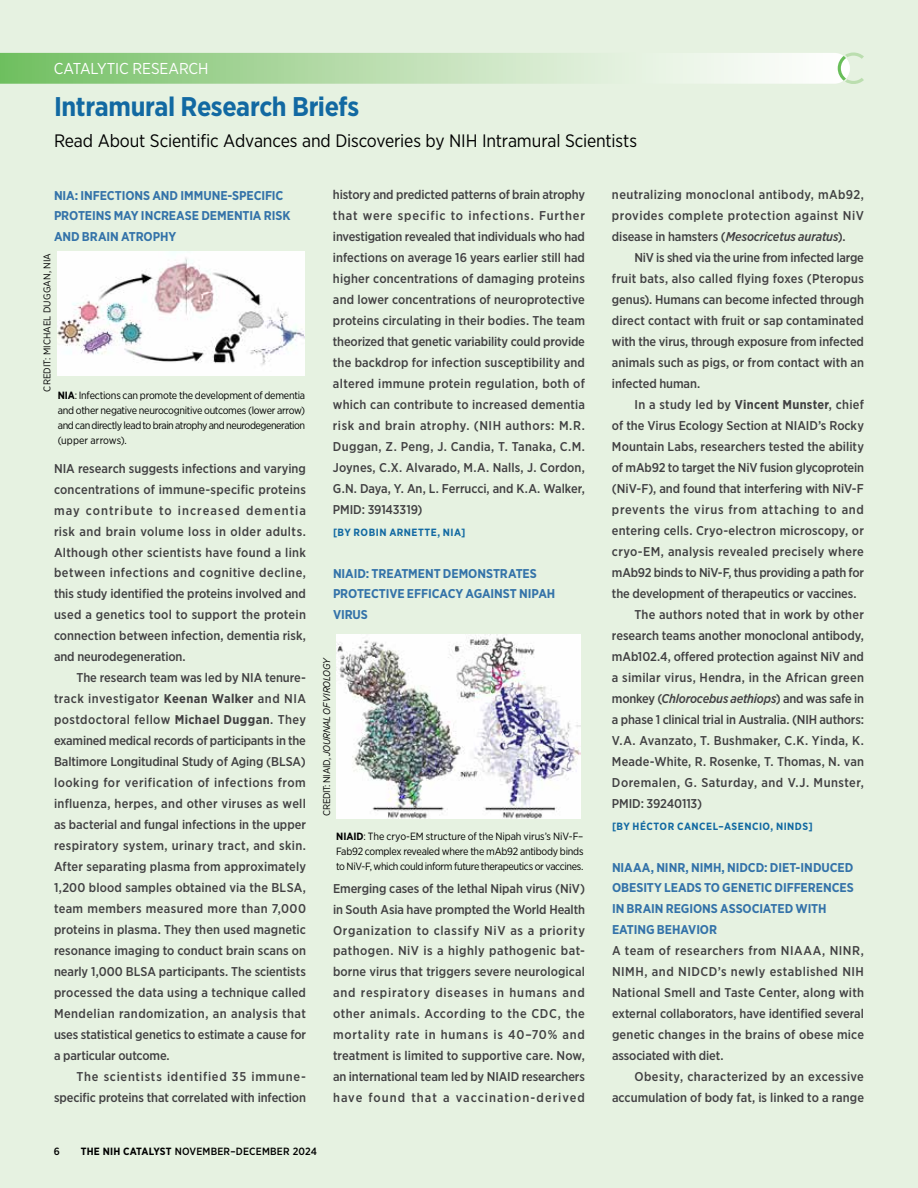
<style>
.page{position:relative;width:918px;height:1188px;background:#e6f2e1}
.page>*{position:absolute;margin:0;border:0;box-sizing:border-box;transform-origin:0 0}
.t1{font:700 27px "Gotham Narrow";letter-spacing:-.015em;color:#1269a2}
.t2{font:18px "Gotham Narrow";letter-spacing:-.01em;color:#000}
.t3{font:15.75px "Gotham Narrow";letter-spacing:-.01em;color:#fff}
.t4{font:500 12.75px/21px "Gotham Narrow";color:#414042;text-align:justify}
.t5{font:700 12.75px/21px "Gotham Narrow";letter-spacing:-.005em;color:#3473a9}
.t6{font:500 12.75px "Gotham Narrow";letter-spacing:.02em;color:#414042}
.t7{font:500 12.75px "Gotham Narrow";letter-spacing:-.02em;color:#414042}
.t8{font:500 12.75px "Gotham Narrow";letter-spacing:.025em;color:#414042}
.t9{font:500 12.75px "Gotham Narrow";letter-spacing:.035em;color:#414042}
.t10{font:500 12.75px "Gotham Narrow";letter-spacing:.05em;color:#414042}
.t11{font:10.5px/15px "Gotham Narrow";letter-spacing:-.04em;color:#000;text-align:justify}
.t12{font:700 10.5px "Gotham Narrow";letter-spacing:.045em;color:#1269a2}
.t13{font:500 10.5px "Gotham Narrow";letter-spacing:.02em;color:#000}
.t14{font:italic 9.75px "Gotham Narrow";letter-spacing:-.025em;color:#000}
.t15{font:9.75px "Gotham Narrow";letter-spacing:.01em;color:#000}
.s1{font-weight:700}
.s2{font-style:normal}
.s3{font-style:italic}
</style>
<div class="page">
<svg style="left:0;top:52px;width:864px;height:32px"></svg>
<img style="left:57px;top:251px;width:248px;height:125px">
<img style="left:336px;top:635px;width:244px;height:184px">
<p class="t3" style="left:54px;top:58px;width:156px">CATALYTIC RESEARCH</p>
<h1 class="t1" style="left:54px;top:89px;width:307px">Intramural Research Briefs</h1>
<h2 class="t2" style="left:54px;top:130px;width:585px">Read About Scientific Advances and Discoveries by NIH Intramural Scientists</h2>
<p class="t5" style="left:54px;top:184px;width:238px">NIA: INFECTIONS AND IMMUNE-SPECIFIC<br>PROTEINS MAY INCREASE DEMENTIA RISK<br>AND BRAIN ATROPHY</p>
<p class="t15" style="left:41px;top:392px;width:140px;rotate:-90deg">CREDIT: MICHAEL DUGGAN, NIA</p>
<p class="t11" style="left:58px;top:388px;width:249px"><span class="s1">NIA</span>: Infections can promote the development of dementia and other negative neurocognitive outcomes (lower arrow) and can directly lead to brain atrophy and neurodegeneration (upper arrows).</p>
<p class="t4" style="left:54px;top:457px;width:254px">NIA research suggests infections and varying concentrations of immune-specific proteins may contribute to increased dementia risk and brain volume loss in older adults.<br>Although other scientists have found a link between infections and cognitive decline, this study identified the proteins involved and used a genetics tool to support the protein connection between infection, dementia risk, and neurodegeneration.</p>
<p class="t4" style="left:54px;top:667px;width:254px;text-indent:23px">The research team was led by NIA tenure&shy;track investigator <span class="s1">Keenan Walker</span> and NIA postdoctoral fellow <span class="s1">Michael Duggan</span>. They examined medical records of participants in the Baltimore Longitudinal Study of Aging (BLSA) looking for verification of infections from influenza, herpes, and other viruses as well as bacterial and fungal infections in the upper respiratory system, urinary tract, and skin.<br>After separating plasma from approximately 1,200 blood samples obtained via the BLSA, team members measured more than 7,000 proteins in plasma. They then used magnetic resonance imaging to conduct brain scans on nearly 1,000 BLSA participants. The scientists processed the data using a technique called Mendelian randomization, an analysis that uses statistical genetics to estimate a cause for a particular outcome.</p>
<p class="t4" style="left:54px;top:1066px;width:254px;text-align:right">The scientists identified 35 immune&shy;specific proteins that correlated with infection</p>
<p class="t4" style="left:333px;top:184px;width:254px">history and predicted patterns of brain atrophy that were specific to infections. Further investigation revealed that individuals who had infections on average 16 years earlier still had higher concentrations of damaging proteins and lower concentrations of neuroprotective proteins circulating in their bodies. The team theorized that genetic variability could provide the backdrop for infection susceptibility and altered immune protein regulation, both of which can contribute to increased dementia risk and brain atrophy. (NIH authors: M.R.<br>Duggan, Z. Peng, J. Candia, T. Tanaka, C.M.<br>Joynes, C.X. Alvarado, M.A. Nalls, J. Cordon, G.N. Daya, Y. An, L. Ferrucci, and K.A. Walker, PMID: 39143319)</p>
<p class="t12" style="left:333px;top:525px;width:134px">[BY ROBIN ARNETTE, NIA]</p>
<p class="t5" style="left:333px;top:562px;width:224px">NIAID: TREATMENT DEMONSTRATES<br>PROTECTIVE EFFICACY AGAINST NIPAH<br>VIRUS</p>
<p class="t14" style="left:321px;top:816px;width:160px;rotate:-90deg"><span class="s2">CREDIT: NIAID,</span> JOURNAL OF VIROLOGY</p>
<p class="t11" style="left:336px;top:829px;width:249px"><span class="s1">NIAID</span>: The cryo-EM structure of the Nipah virus’s NiV-F– Fab92 complex revealed where the mAb92 antibody binds to NiV-F, which could inform future therapeutics or vaccines.</p>
<p class="t4" style="left:333px;top:877px;width:254px">Emerging cases of the lethal Nipah virus (NiV) in South Asia have prompted the World Health Organization to classify NiV as a priority pathogen. NiV is a highly pathogenic bat&shy;borne virus that triggers severe neurological and respiratory diseases in humans and other animals. According to the CDC, the mortality rate in humans is 40–70% and treatment is limited to supportive care. Now, an international team led by NIAID researchers have found that a vaccination-derived</p>
<p class="t13" style="left:54px;top:1145px;width:8px">6</p>
<p class="t13" style="left:81px;top:1145px;width:238px"><span class="s1">THE NIH CATALYST</span> NOVEMBER–DECEMBER 2024</p>
<p class="t4" style="left:612px;top:184px;width:254px">neutralizing monoclonal antibody, mAb92, provides complete protection against NiV disease in hamsters (<span class="s3">Mesocricetus auratus</span>).</p>
<p class="t4" style="left:612px;top:247px;width:254px;text-indent:23px">NiV is shed via the urine from infected large fruit bats, also called flying foxes (Pteropus genus). Humans can become infected through direct contact with fruit or sap contaminated with the virus, through exposure from infected animals such as pigs, or from contact with an infected human.</p>
<p class="t6" style="left:634px;top:397px;width:231px">In a study led by <span class="s1">Vincent Munster</span>, chief</p>
<p class="t4" style="left:612px;top:415px;width:254px">of the Virus Ecology Section at NIAID’s Rocky</p>
<p class="t4" style="left:612px;top:436px;width:253px">Mountain Labs, researchers tested the ability</p>
<p class="t4" style="left:612px;top:457px;width:253px">of mAb92 to target the NiV fusion glycoprotein</p>
<p class="t4" style="left:612px;top:478px;width:254px">(NiV-F), and found that interfering with NiV-F</p>
<p class="t10" style="left:612px;top:502px;width:253px">prevents the virus from attaching to and</p>
<p class="t4" style="left:612px;top:520px;width:253px">entering cells. Cryo-electron microscopy, or</p>
<p class="t8" style="left:612px;top:544px;width:254px">cryo-EM, analysis revealed precisely where</p>
<p class="t7" style="left:612px;top:565px;width:253px">mAb92 binds to NiV-F, thus providing a path for</p>
<p class="t4" style="left:612px;top:583px;width:246px">the development of therapeutics or vaccines.</p>
<p class="t4" style="left:634px;top:604px;width:231px">The authors noted that in work by other</p>
<p class="t4" style="left:612px;top:625px;width:253px">research teams another monoclonal antibody,</p>
<p class="t4" style="left:612px;top:646px;width:254px">mAb102.4, offered protection against NiV and</p>
<p class="t6" style="left:612px;top:670px;width:253px">a similar virus, Hendra, in the African green</p>
<p class="t4" style="left:612px;top:688px;width:253px">monkey (<span class="s3">Chlorocebus aethiops</span>) and was safe in</p>
<p class="t4" style="left:612px;top:709px;width:254px">a phase 1 clinical trial in Australia. (NIH authors:</p>
<p class="t6" style="left:612px;top:733px;width:253px">V.A. Avanzato, T. Bushmaker, C.K. Yinda, K.</p>
<p class="t4" style="left:612px;top:751px;width:253px">Meade-White, R. Rosenke, T. Thomas, N. van</p>
<p class="t9" style="left:612px;top:775px;width:254px">Doremalen, G. Saturday, and V.J. Munster,</p>
<p class="t4" style="left:612px;top:793px;width:92px">PMID: 39240113)</p>
<p class="t12" style="left:612px;top:819px;width:202px">[BY HÉCTOR CANCEL–ASENCIO, NINDS]</p>
<p class="t5" style="left:612px;top:856px;width:243px">NIAAA, NINR, NIMH, NIDCD: DIET-INDUCED<br>OBESITY LEADS TO GENETIC DIFFERENCES<br>IN BRAIN REGIONS ASSOCIATED WITH<br>EATING BEHAVIOR</p>
<p class="t4" style="left:612px;top:940px;width:254px">A team of researchers from NIAAA, NINR, NIMH, and NIDCD’s newly established NIH National Smell and Taste Center, along with external collaborators, have identified several genetic changes in the brains of obese mice associated with diet.</p>
<p class="t4" style="left:612px;top:1066px;width:254px;text-align:right">Obesity, characterized by an excessive accumulation of body fat, is linked to a range</p>
</div>
